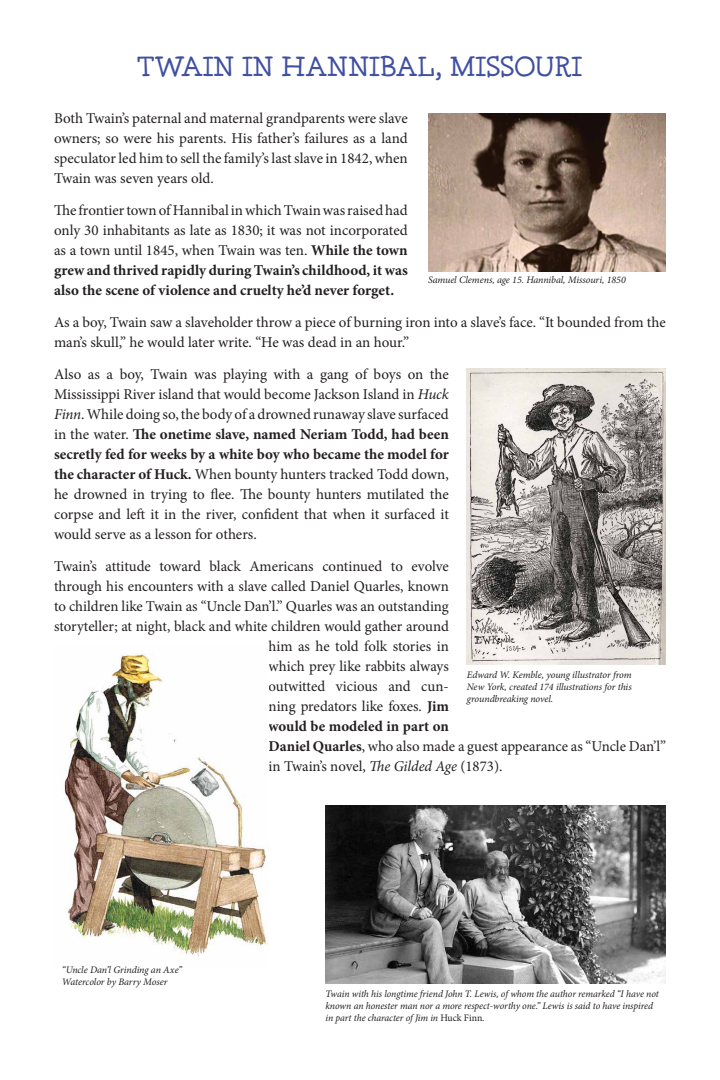
<style>
.page{position:relative;width:720px;height:1080px;background:#fff}
.page>*{position:absolute;margin:0;border:0;box-sizing:border-box;transform-origin:0 0}
.t1{font:700 30px "Grandma";color:#404fa1}
.t2{font:15px/20px "Minion Pro";color:#231f20;text-align:justify}
.t3{font:700 15px "Minion Pro";letter-spacing:.005em;color:#231f20}
.t4{font:italic 10px/12px "Minion Pro";letter-spacing:-.01em;color:#231f20}
.s1{font-weight:700}
.s2{font-style:italic}
.s3{font-style:normal}
</style>
<div class="page">
<img style="left:428px;top:113px;width:238px;height:159px">
<img style="left:326px;top:805px;width:340px;height:179px">
<img style="left:64px;top:653px;width:205px;height:304px">
<img style="left:467px;top:369px;width:199px;height:295px">
<h1 class="t1" style="left:138px;top:50px;width:446px">TWAIN IN HANNIBAL, MISSOURI</h1>
<p class="t2" style="left:54px;top:108px;width:355px">Both Twain’s paternal and maternal grandparents were slave owners; so were his parents. His father’s failures as a land speculator led him to sell the family’s last slave in 1842, when Twain was seven years old.</p>
<p class="t2" style="left:54px;top:200px;width:355px">The frontier town of Hannibal in which Twain was raised had only 30 inhabitants as late as 1830; it was not incorporated as a town until 1845, when Twain was ten. <span class="s1">While the town grew and thrived rapidly during Twain’s childhood, it was also the scene of violence and cruelty he’d never forget.</span></p>
<p class="t2" style="left:54px;top:312px;width:613px">As a boy, Twain saw a slaveholder throw a piece of burning iron into a slave’s face. “It bounded from the man’s skull,” he would later write. “He was dead in an hour.”</p>
<p class="t2" style="left:54px;top:364px;width:396px">Also as a boy, Twain was playing with a gang of boys on the Mississippi River island that would become Jackson Island in <span class="s2">Huck Finn</span>. While doing so, the body of a drowned runaway slave surfaced in the water. <span class="s1">The onetime slave, named Neriam Todd, had been secretly fed for weeks by a white boy who became the model for the character of Huck.</span> When bounty hunters tracked Todd down, he drowned in trying to flee. The bounty hunters mutilated the corpse and left it in the river, confident that when it surfaced it would serve as a lesson for others.</p>
<p class="t2" style="left:54px;top:556px;width:396px">Twain’s attitude toward black Americans continued to evolve</p>
<p class="t2" style="left:54px;top:576px;width:396px">through his encounters with a slave called Daniel Quarles, known</p>
<p class="t2" style="left:54px;top:596px;width:396px">to children like Twain as “Uncle Dan’l.” Quarles was an outstanding</p>
<p class="t2" style="left:54px;top:616px;width:396px">storyteller; at night, black and white children would gather around</p>
<p class="t2" style="left:269px;top:636px;width:182px">him as he told folk stories in</p>
<p class="t2" style="left:269px;top:656px;width:182px">which prey like rabbits always</p>
<p class="t2" style="left:269px;top:676px;width:182px">outwitted vicious and cun-</p>
<p class="t2" style="left:269px;top:696px;width:182px">ning predators like foxes. <span class="s1">Jim</span></p>
<p class="t3" style="left:269px;top:715px;width:182px">would be modeled in part on</p>
<p class="t2" style="left:269px;top:736px;width:399px"><span class="s1">Daniel Quarles</span>, who also made a guest appearance as “Uncle Dan’l”</p>
<p class="t2" style="left:269px;top:756px;width:235px">in Twain’s novel, <span class="s2">The Gilded Age</span> (1873).</p>
<p class="t4" style="left:428px;top:274px;width:199px">Samuel Clemens, age 15. Hannibal, Missouri, 1850</p>
<p class="t4" style="left:467px;top:669px;width:166px;text-align:justify">Edward W. Kemble, young illustrator from New York, created 174 illustrations for this groundbreaking novel.</p>
<p class="t4" style="left:62px;top:964px;width:122px">“Uncle Dan’l Grinding an Axe”<br>Watercolor by Barry Moser</p>
<p class="t4" style="left:326px;top:988px;width:335px">Twain with his longtime friend John T. Lewis, of whom the author remarked “I have not known an honester man nor a more respect-worthy one.” Lewis is said to have inspired in part the character of Jim in <span class="s3">Huck Finn</span>.</p>
</div>
